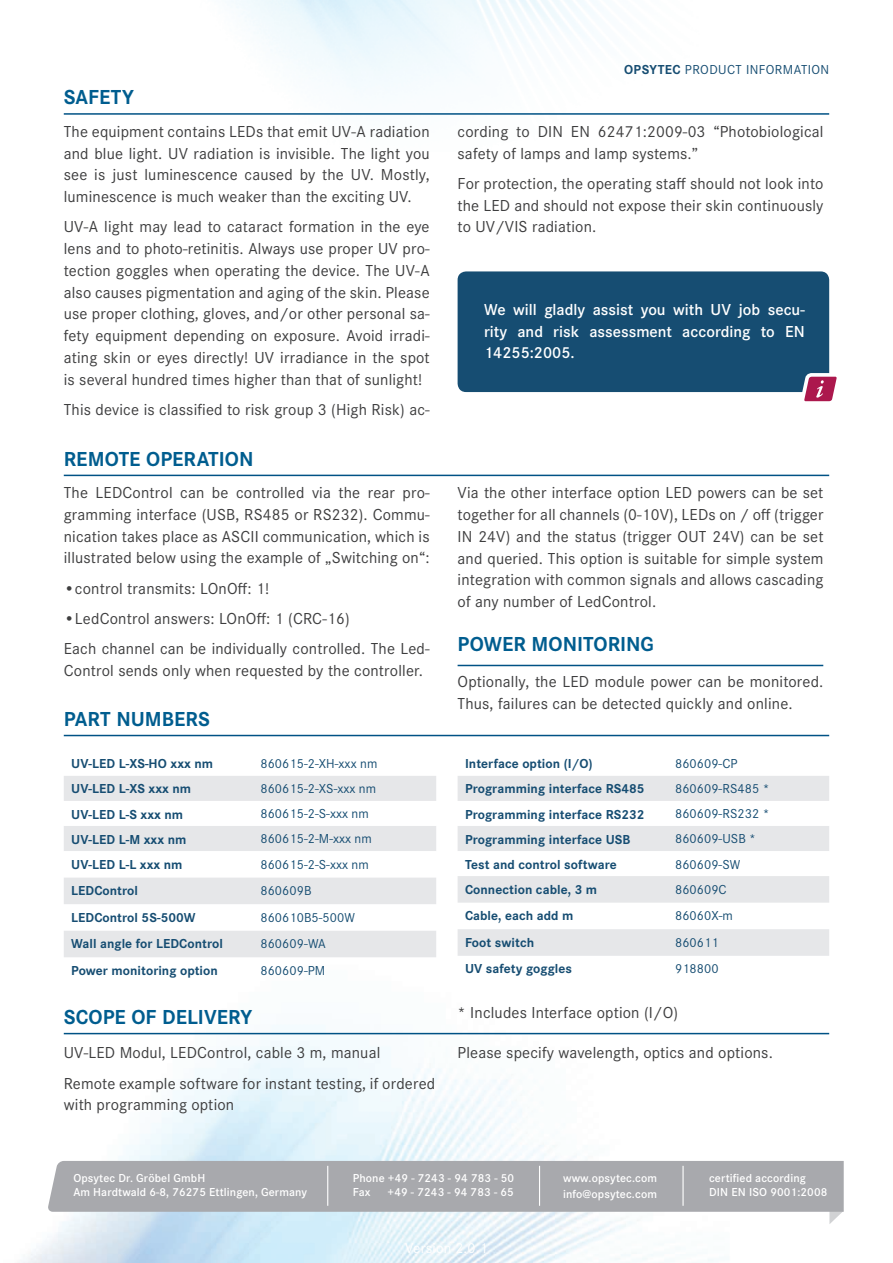
<style>
.page{position:relative;width:893px;height:1263px;background:#fff}
.page>*{position:absolute;margin:0;border:0;box-sizing:border-box;transform-origin:0 0}
.t1{font:700 21px "Corporate S";color:#005d8f}
.t2{font:16.5px/21.8px "Corporate S";letter-spacing:.01em;color:#3e3e3f;text-align:justify}
.t3{font:600 16.5px/21.8px "Corporate S";color:#fff;text-align:justify}
.t4{font:15px "Corporate S";letter-spacing:.01em;color:#fff}
.t5{font:700 13.5px "Corporate S";letter-spacing:.005em;color:#164d72}
.t6{font:13.5px "Corporate S";letter-spacing:.005em;color:#164d72}
.t7{font:13.5px "Corporate S";letter-spacing:.03em;color:#164d72}
.t8{font:600 12px/14.4px "Corporate S";letter-spacing:.01em;color:#fff}
.s1{font-weight:700}
</style>
<div class="page">
<img style="left:22px;top:1025px;width:708px;height:238px">
<img style="left:63px;top:0;width:535px;height:340px">
<svg style="left:48px;top:1161px;width:796px;height:63px;background:#b4b7bc"></svg>
<hr style="left:327px;top:1166px;width:1px;height:40px;background:#fff">
<hr style="left:539px;top:1166px;width:1px;height:40px;background:#fff">
<hr style="left:682px;top:1166px;width:2px;height:40px;background:#fff">
<svg style="left:64px;top:776px;width:372px;height:181px;fill:#e6e7e9"></svg>
<hr style="left:64px;top:113px;width:765px;height:2px;background:#005285">
<div style="left:458px;top:271px;width:371px;height:121px;background:#164d72;border-radius:9px"></div>
<svg style="left:798px;top:371px;width:39px;height:31px"></svg>
<hr style="left:64px;top:475px;width:765px;height:1px;background:#005285">
<hr style="left:64px;top:735px;width:765px;height:1px;background:#005285">
<svg style="left:458px;top:776px;width:371px;height:180px;fill:#e6e7e9"></svg>
<hr style="left:64px;top:1033px;width:765px;height:1px;background:#005285">
<hr style="left:458px;top:665px;width:365px;height:1px;background:#005285">
<p class="t1" style="left:64px;top:85px;width:60px">SAFETY</p>
<p class="t2" style="left:64px;top:121px;width:367px">The equipment contains LEDs that emit UV-A radiation and blue light. UV radiation is invisible. The light you see is just luminescence caused by the UV. Mostly, luminescence is much weaker than the exciting UV.</p>
<p class="t2" style="left:64px;top:216px;width:367px">UV-A light may lead to cataract formation in the eye lens and to photo-retinitis. Always use proper UV pro&shy;tection goggles when operating the device. The UV-A also causes pigmentation and aging of the skin. Please use proper clothing, gloves, and/or other personal sa&shy;fety equipment depending on exposure. Avoid irradi&shy;ating skin or eyes directly! UV irradiance in the spot is several hundred times higher than that of sunlight!</p>
<p class="t2" style="left:64px;top:399px;width:367px">This device is classified to risk group 3 (High Risk) ac-</p>
<p class="t1" style="left:64px;top:446px;width:39px">REMOT</p>
<p class="t1" style="left:129px;top:446px;width:91px">E OPERATION</p>
<p class="t2" style="left:64px;top:482px;width:367px">The LEDControl can be controlled via the rear pro&shy;gramming interface (USB, RS485 or RS232). Commu&shy;nication takes place as ASCII communication, which is illustrated below using the example of „Switching on“:</p>
<p class="t2" style="left:64px;top:577px;width:207px">•control transmits: LOnOff: 1!</p>
<p class="t2" style="left:64px;top:603px;width:367px;line-height:30.3px">•LedControl answers: LOnOff: 1 (CRC-16)<br>Each channel can be individually controlled. The Led-</p>
<p class="t2" style="left:64px;top:660px;width:361px">Control sends only when requested by the controller.</p>
<p class="t1" style="left:64px;top:707px;width:148px">PART NUMBERS</p>
<p class="t5" style="left:71px;top:756px;width:143px">UV-LED L-XS-HO xxx nm</p>
<p class="t6" style="left:260px;top:756px;width:118px">860615-2-XH-xxx nm</p>
<p class="t5" style="left:71px;top:781px;width:121px">UV-LED L-XS xxx nm</p>
<p class="t6" style="left:260px;top:781px;width:117px">860615-2-XS-xxx nm</p>
<p class="t5" style="left:71px;top:806px;width:113px">UV-LED L-S xxx nm</p>
<p class="t6" style="left:260px;top:806px;width:110px">860615-2-S-xxx nm</p>
<p class="t5" style="left:71px;top:831px;width:117px">UV-LED L-M xxx nm</p>
<p class="t6" style="left:260px;top:831px;width:113px">860615-2-M-xxx nm</p>
<p class="t5" style="left:71px;top:856px;width:113px">UV-LED L-L xxx nm</p>
<p class="t6" style="left:260px;top:856px;width:110px">860615-2-S-xxx nm</p>
<p class="t5" style="left:71px;top:883px;width:68px">LEDControl</p>
<p class="t6" style="left:260px;top:883px;width:52px">860609B</p>
<p class="t5" style="left:71px;top:909px;width:126px">LEDControl 5S-500W</p>
<p class="t6" style="left:260px;top:909px;width:96px">860610B5-500W</p>
<p class="t5" style="left:71px;top:936px;width:153px">Wall angle for LEDControl</p>
<p class="t6" style="left:260px;top:936px;width:67px">860609-WA</p>
<p class="t5" style="left:71px;top:963px;width:148px">Power monitoring option</p>
<p class="t6" style="left:260px;top:963px;width:66px">860609-PM</p>
<p class="t1" style="left:64px;top:1005px;width:177px">Scope OF DELIVERY</p>
<p class="t2" style="left:64px;top:1038px;width:373px;line-height:30.3px">UV-LED Modul, LEDControl, cable 3 m, manual<br>Remote example software for instant testing, if ordered</p>
<p class="t2" style="left:64px;top:1094px;width:172px">with programming option</p>
<p class="t7" style="left:624px;top:62px;width:207px"><span class="s1">Opsytec</span> Product Information</p>
<p class="t2" style="left:458px;top:121px;width:367px">cording to DIN EN 62471:2009-03 “Photobiological safety of lamps and lamp systems.”</p>
<p class="t2" style="left:458px;top:173px;width:367px">For protection, the operating staff should not look into the LED and should not expose their skin continuously to UV/VIS radiation.</p>
<p class="t3" style="left:484px;top:299px;width:322px">We will gladly assist you with UV job secu&shy;rity and risk assessment according to EN 14255:2005.</p>
<p class="t2" style="left:458px;top:482px;width:367px">Via the other interface option LED powers can be set together for all channels (0-10V), LEDs on / off (trigger IN 24V) and the status (trigger OUT 24V) can be set and queried. This option is suitable for simple system integration with common signals and allows cascading of any number of LedControl.</p>
<p class="t1" style="left:458px;top:632px;width:198px">Power Monitoring</p>
<p class="t2" style="left:458px;top:670px;width:367px">Optionally, the LED module power can be monitored.<br>Thus, failures can be detected quickly and online.</p>
<p class="t5" style="left:465px;top:756px;width:129px">I nterface option (I/O)</p>
<p class="t6" style="left:675px;top:756px;width:64px">860609-CP</p>
<p class="t5" style="left:465px;top:781px;width:181px">Programming interface RS485</p>
<p class="t6" style="left:675px;top:781px;width:96px">860609-RS485 *</p>
<p class="t5" style="left:465px;top:806px;width:181px">Programming interface RS232</p>
<p class="t6" style="left:675px;top:806px;width:96px">860609-RS232 *</p>
<p class="t5" style="left:465px;top:831px;width:167px">Programming interface USB</p>
<p class="t6" style="left:675px;top:831px;width:82px">860609-USB *</p>
<p class="t5" style="left:465px;top:856px;width:153px">Test and control software</p>
<p class="t6" style="left:675px;top:856px;width:67px">860609-SW</p>
<p class="t5" style="left:465px;top:881px;width:134px">Connection cable, 3 m</p>
<p class="t6" style="left:675px;top:881px;width:53px">860609C</p>
<p class="t5" style="left:465px;top:908px;width:110px">Cable, each add m</p>
<p class="t6" style="left:675px;top:908px;width:59px">86060X-m</p>
<p class="t5" style="left:465px;top:934px;width:71px">Foot switch</p>
<p class="t6" style="left:675px;top:934px;width:45px">860611</p>
<p class="t5" style="left:465px;top:961px;width:108px">UV safety goggles</p>
<p class="t6" style="left:675px;top:961px;width:45px">918800</p>
<p class="t2" style="left:458px;top:1001px;width:222px">* Includes Interface option (I/O)</p>
<p class="t2" style="left:458px;top:1042px;width:317px">Please specify wavelength, optics and options.</p>
<p class="t8" style="left:73px;top:1171px;width:235px">Opsytec Dr. Gröbel GmbH<br>Am Hardtwald 6-8, 76275 Ettlingen, Germany</p>
<p class="t8" style="left:353px;top:1171px;width:163px">Phone +49 - 7243 - 94 783 - 50<br>Fax</p>
<p class="t8" style="left:388px;top:1185px;width:128px">+49 - 7243 - 94 783 - 65</p>
<p class="t4" style="left:405px;top:1240px;width:84px">Version 2.0.1</p>
<p class="t8" style="left:563px;top:1170px;width:96px;line-height:16.2px">www.opsytec.com info@opsytec.com</p>
<p class="t8" style="left:709px;top:1171px;width:120px">certified according<br>DIN EN ISO 9001:2008</p>
</div>
